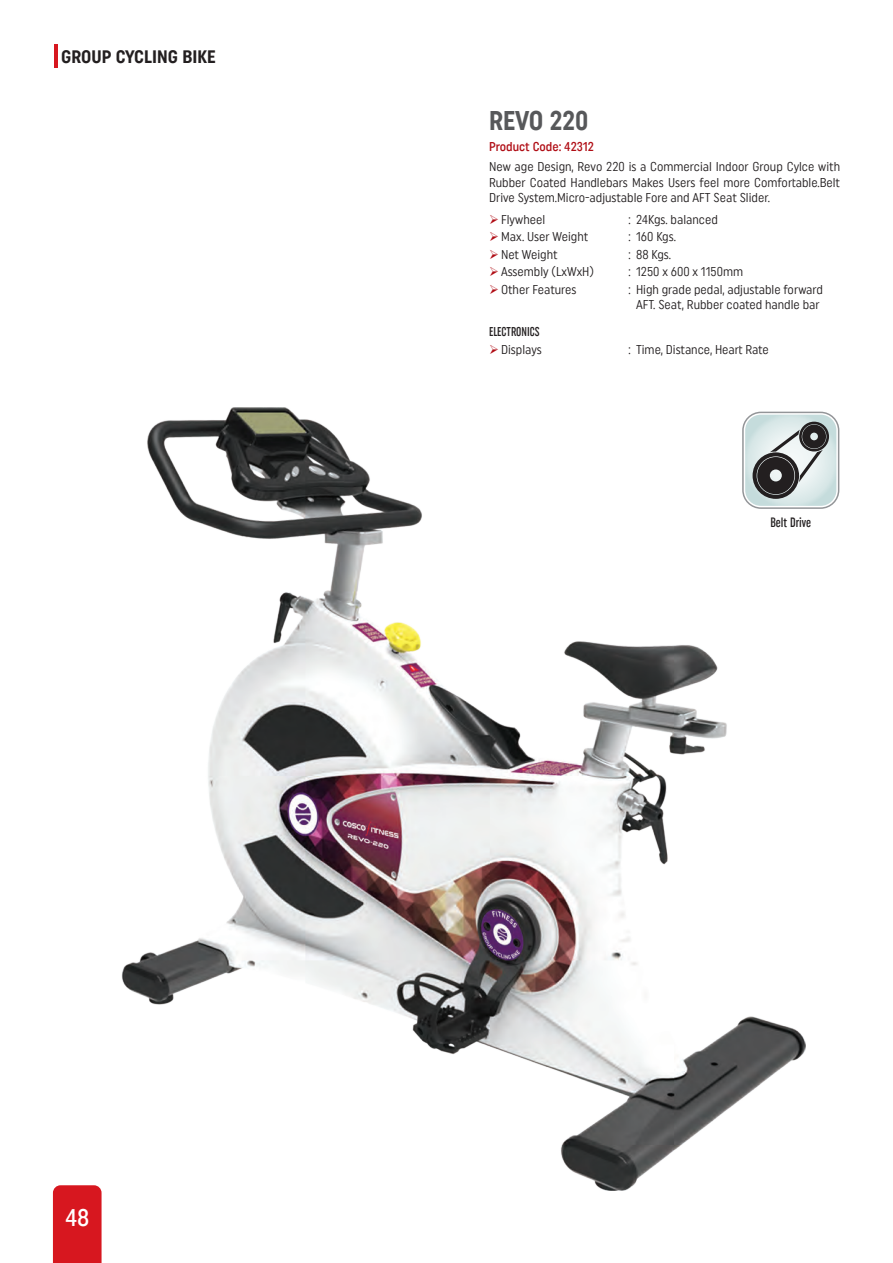
<style>
.page{position:relative;width:893px;height:1263px;background:#fff}
.page>*{position:absolute;margin:0;border:0;box-sizing:border-box;transform-origin:0 0}
.Product_Name{font:27px "Uniform Condensed 4";color:#57585a;scale:.95 1}
.t1{font:24px "Uniform Condensed 2";color:#fff}
.t2{font:18px "Uniform Condensed 4";color:#231f20}
.Body_Text_2{font:13.5px "Uniform Extra Condensed 2";color:#231f20}
.Body_Text_2-2{font:12.75px/15.3px "Uniform Condensed 6";color:#231f20;text-align:justify}
.Product_Code{font:12.75px "Uniform Condensed 2";color:#b00d15}
.Body_Text{font:12.75px "Uniform Extra Condensed 2";color:#231f20}
</style>
<div class="page">
<div style="left:53px;top:1185px;width:49px;height:78px;background:#d7171f"></div>
<hr style="left:54px;top:45px;width:3px;height:23px;background:#d7171f">
<img style="left:122px;top:407px;width:684px;height:783px">
<svg style="left:743px;top:412px;width:96px;height:96px;background:#cde0e0"></svg>
<div style="left:741px;top:410px;width:100px;height:100px;border:4px solid #fff;border-radius:18px"></div>
<div style="left:742px;top:412px;width:97px;height:97px;border:2px solid #939598;border-radius:18px"></div>
<svg style="left:753px;top:422px;width:76px;height:77px;background:#969b9b"></svg>
<h3 class="t2" style="left:61px;top:46px;width:156px">GROUP CYCLING BIKE</h3>
<h2 class="t1" style="left:65px;top:1203px;width:26px">48</h2>
<p class="Product_Name" style="left:489px;top:104px;width:106px">REVO 220</p>
<p class="Product_Code" style="left:489px;top:139px;width:107px">Product Code: 42312</p>
<p class="Body_Text_2-2" style="left:489px;top:159px;width:353px">New age Design, Revo 220 is a Commercial Indoor Group Cylce with Rubber Coated Handlebars Makes Users feel more Comfortable.Belt Drive System.Micro-adjustable Fore and AFT Seat Slider.</p>
<p class="Body_Text_2-2" style="left:501px;top:211px;width:46px">Flywheel</p>
<p class="Body_Text_2-2" style="left:628px;top:211px;width:91px">: 24Kgs. balanced</p>
<p class="Body_Text_2-2" style="left:501px;top:229px;width:89px">Max. User Weight</p>
<p class="Body_Text_2-2" style="left:628px;top:229px;width:49px">: 160 Kgs.</p>
<p class="Body_Text_2-2" style="left:501px;top:246px;width:58px">Net Weight</p>
<p class="Body_Text_2-2" style="left:628px;top:246px;width:44px">: 88 Kgs.</p>
<p class="Body_Text_2-2" style="left:501px;top:264px;width:94px">Assembly (LxWxH)</p>
<p class="Body_Text_2-2" style="left:628px;top:264px;width:116px">: 1250 x 600 x 1150mm</p>
<p class="Body_Text_2-2" style="left:501px;top:281px;width:77px">Other Features</p>
<p class="Body_Text_2-2" style="left:628px;top:281px;width:196px;text-align:center">: High grade pedal, adjustable forward<br>AFT. Seat, Rubber coated handle bar</p>
<p class="Body_Text" style="left:489px;top:324px;width:52px">ELECTRONICS</p>
<p class="Body_Text_2-2" style="left:501px;top:341px;width:42px">Displays</p>
<p class="Body_Text_2-2" style="left:628px;top:341px;width:142px">: Time, Distance, Heart Rate</p>
<p class="Body_Text_2" style="left:770px;top:515px;width:42px">Belt Drive</p>
</div>
